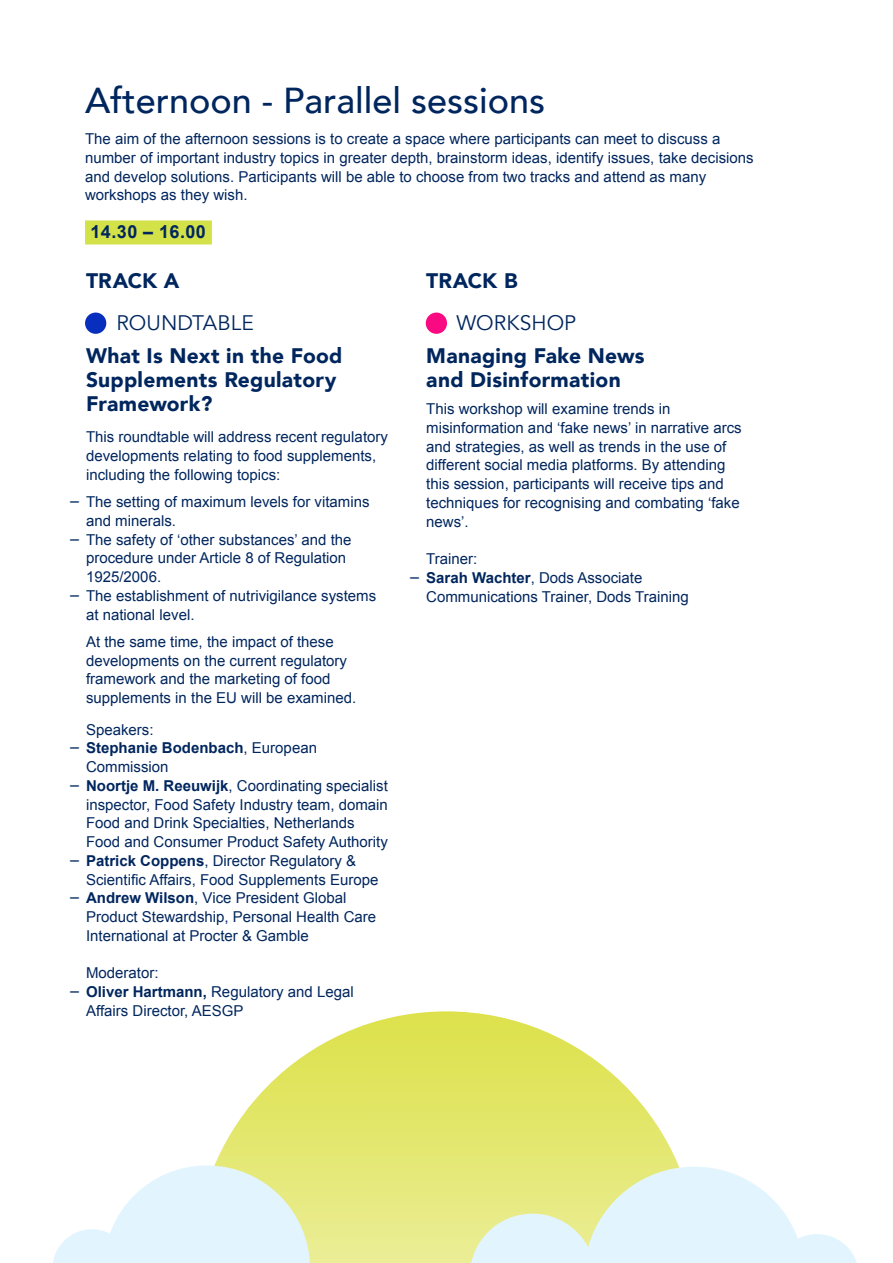
<style>
.page{position:relative;width:893px;height:1263px;background:#fff}
.page>*{position:absolute;margin:0;border:0;box-sizing:border-box;transform-origin:0 0}
.t1{font:500 36px "Avenir";color:#00265e}
.t2{font:900 21px/24px "Avenir";letter-spacing:.015em;color:#00265e}
.t3{font:21px "Avenir";letter-spacing:.005em;color:#00265e}
.t4{font:700 18px "Arial";letter-spacing:.025em;color:#00265e}
.t5{font:15px/18.8px "Arial";color:#00265e}
.t6{font:700 15px "Arial";color:#00265e}
.s1{font-family:"Avenir";font-weight:500;font-size:16.5px}
.s2{font-weight:400}
.s3{font-weight:700}
</style>
<div class="page">
<div style="left:85px;top:220px;width:127px;height:24px;background:#d4e249"></div>
<div style="left:85px;top:313px;width:21px;height:21px;background:#082ebd;border-radius:50%"></div>
<div style="left:426px;top:313px;width:21px;height:21px;background:#fa0a82;border-radius:50%"></div>
<img style="left:364px;top:1011px;width:315px;height:252px">
<img style="left:287px;top:1025px;width:77px;height:238px">
<img style="left:249px;top:1068px;width:39px;height:97px">
<img style="left:214px;top:1107px;width:35px;height:58px">
<svg style="left:470px;top:1166px;width:387px;height:97px"></svg>
<svg style="left:53px;top:1165px;width:257px;height:98px"></svg>
<h1 class="t1" style="left:85px;top:69px;width:462px">Afternoon - Parallel sessions</h1>
<p class="t5" style="left:85px;top:130px;width:670px">The aim of the afternoon sessions is to create a space where participants can meet to discuss a number of important industry topics in greater depth, brainstorm ideas, identify issues, take decisions and develop solutions. Participants will be able to choose from two tracks and attend as many workshops as they wish.</p>
<p class="t4" style="left:90px;top:220px;width:117px">14.30 – 16.00</p>
<h2 class="t2" style="left:86px;top:268px;width:95px">TRACK A</h2>
<h2 class="t2" style="left:426px;top:268px;width:93px">TRACK B</h2>
<h2 class="t3" style="left:116px;top:311px;width:139px">ROUNDTABLE</h2>
<h2 class="t2" style="left:86px;top:343px;width:258px">What Is Next in the Food<br>Supplements Regulatory<br>Framework?</h2>
<p class="t5" style="left:86px;top:428px;width:303px">This roundtable will address recent regulatory developments relating to food supplements, including the following topics:</p>
<p class="t5" style="left:69px;top:493px;width:302px"><span class="s1">−</span> The setting of maximum levels for vitamins</p>
<p class="t5" style="left:86px;top:511px;width:92px">and minerals.</p>
<p class="t5" style="left:69px;top:530px;width:284px"><span class="s1">−</span> The safety of ‘other substances’ and the</p>
<p class="t5" style="left:86px;top:549px;width:262px">procedure under Article 8 of Regulation</p>
<p class="t5" style="left:86px;top:568px;width:77px">1925/2006.</p>
<p class="t5" style="left:69px;top:586px;width:309px"><span class="s1">−</span> The establishment of nutrivigilance systems</p>
<p class="t5" style="left:86px;top:605px;width:110px">at national level.</p>
<p class="t5" style="left:86px;top:632px;width:272px">At the same time, the impact of these developments on the current regulatory framework and the marketing of food supplements in the EU will be examined.</p>
<p class="t5" style="left:86px;top:720px;width:69px">Speakers:</p>
<p class="t6" style="left:69px;top:738px;width:249px"><span class="s1">−</span> Stephanie Bodenbach<span class="s2">, European</span></p>
<p class="t5" style="left:86px;top:758px;width:84px">Commission</p>
<p class="t5" style="left:69px;top:776px;width:320px"><span class="s1">−</span> <span class="s3">Noortje M. Reeuwijk</span>, Coordinating specialist</p>
<p class="t5" style="left:86px;top:795px;width:303px">inspector, Food Safety Industry team, domain</p>
<p class="t5" style="left:86px;top:814px;width:270px">Food and Drink Specialties, Netherlands</p>
<p class="t5" style="left:86px;top:833px;width:303px">Food and Consumer Product Safety Authority</p>
<p class="t5" style="left:69px;top:851px;width:289px"><span class="s1">−</span> <span class="s3">Patrick Coppens</span>, Director Regulatory &amp;</p>
<p class="t5" style="left:86px;top:870px;width:294px">Scientific Affairs, Food Supplements Europe</p>
<p class="t5" style="left:69px;top:889px;width:279px"><span class="s1">−</span> <span class="s3">Andrew Wilson</span>, Vice President Global</p>
<p class="t5" style="left:86px;top:908px;width:292px">Product Stewardship, Personal Health Care</p>
<p class="t5" style="left:86px;top:926px;width:224px">International at Procter &amp; Gamble</p>
<p class="t5" style="left:86px;top:964px;width:74px">Moderator:</p>
<p class="t5" style="left:69px;top:983px;width:286px"><span class="s1">−</span> <span class="s3">Oliver Hartmann,</span> Regulatory and Legal</p>
<p class="t5" style="left:86px;top:1001px;width:159px">Affairs Director, AESGP</p>
<h2 class="t3" style="left:456px;top:311px;width:121px">WORKSHOP</h2>
<h2 class="t2" style="left:426px;top:343px;width:220px">Managing Fake News and Disinformation</h2>
<p class="t5" style="left:426px;top:400px;width:317px">This workshop will examine trends in misinformation and ‘fake news’ in narrative arcs and strategies, as well as trends in the use of different social media platforms. By attending this session, participants will receive tips and techniques for recognising and combating ‘fake news’.</p>
<p class="t5" style="left:426px;top:550px;width:53px">Trainer:</p>
<p class="t5" style="left:409px;top:568px;width:235px"><span class="s1">−</span> <span class="s3">Sarah Wachter</span>, Dods Associate</p>
<p class="t5" style="left:426px;top:587px;width:264px">Communications Trainer, Dods Training</p>
</div>
